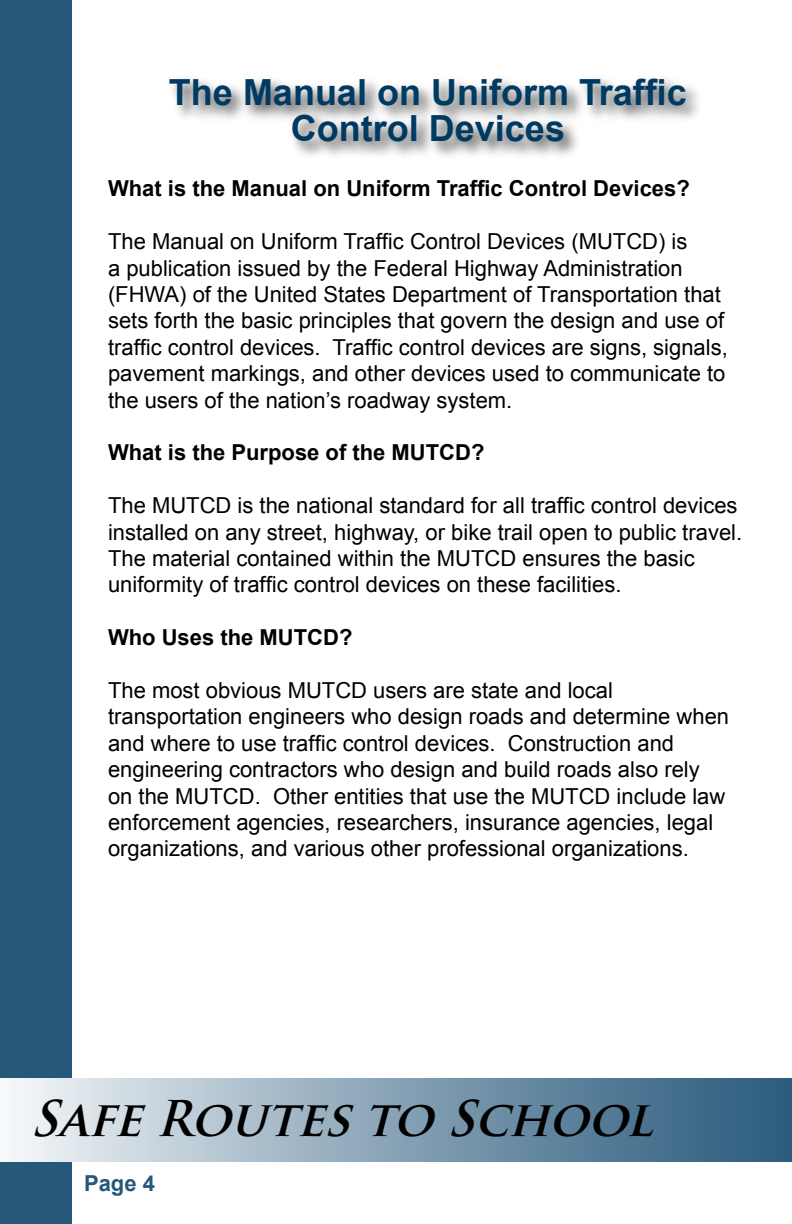
<style>
.page{position:relative;width:792px;height:1224px;background:#fff}
.page>*{position:absolute;margin:0;border:0;box-sizing:border-box;transform-origin:0 0}
.t1{font:italic 700 48px "Trajan Pro";color:#000}
.t2{font:700 36px/36px "Arial";color:#003a63;text-align:center}
.t3{font:22px/26.4px "Arial";color:#000}
.t4{font:700 22px "Arial";color:#000}
.t5{font:700 22px "Arial";color:#26587a}
</style>
<div class="page">
<div style="left:0;top:0;width:72px;height:1224px;background:#26587a"></div>
<div style="left:0;top:1078px;width:792px;height:84px;background:linear-gradient(to right,#f1f4f6,#245679)"></div>
<hr style="left:791px;top:1078px;width:1px;height:84px;background:#2c5c7e">
<div style="left:166px;top:74px;width:538px;height:87px;background:#000;opacity:.75"></div>
<h2 class="t2" style="left:169px;top:76px;width:520px">The Manual on Uniform Traffic<br>Control Devices</h2>
<p class="t4" style="left:108px;top:174px;width:583px">What is the Manual on Uniform Traffic Control Devices?</p>
<p class="t3" style="left:108px;top:228px;width:621px">The Manual on Uniform Traffic Control Devices (MUTCD) is<br>a publication issued by the Federal Highway Administration (FHWA) of the United States Department of Transportation that sets forth the basic principles that govern the design and use of traffic control devices. Traffic control devices are signs, signals, pavement markings, and other devices used to communicate to the users of the nation’s roadway system.</p>
<p class="t4" style="left:108px;top:438px;width:378px">What is the Purpose of the MUTCD?</p>
<p class="t3" style="left:108px;top:492px;width:636px">The MUTCD is the national standard for all traffic control devices installed on any street, highway, or bike trail open to public travel.<br>The material contained within the MUTCD ensures the basic uniformity of traffic control devices on these facilities.</p>
<p class="t4" style="left:108px;top:623px;width:246px">Who Uses the MUTCD?</p>
<p class="t3" style="left:108px;top:677px;width:623px">The most obvious MUTCD users are state and local transportation engineers who design roads and determine when and where to use traffic control devices. Construction and engineering contractors who design and build roads also rely on the MUTCD. Other entities that use the MUTCD include law enforcement agencies, researchers, insurance agencies, legal organizations, and various other professional organizations.</p>
<h1 class="t1" style="left:30px;top:1089px;width:640px">SafeRoutesto School</h1>
<p class="t5" style="left:84px;top:1168px;width:54px">Page</p>
</div>
